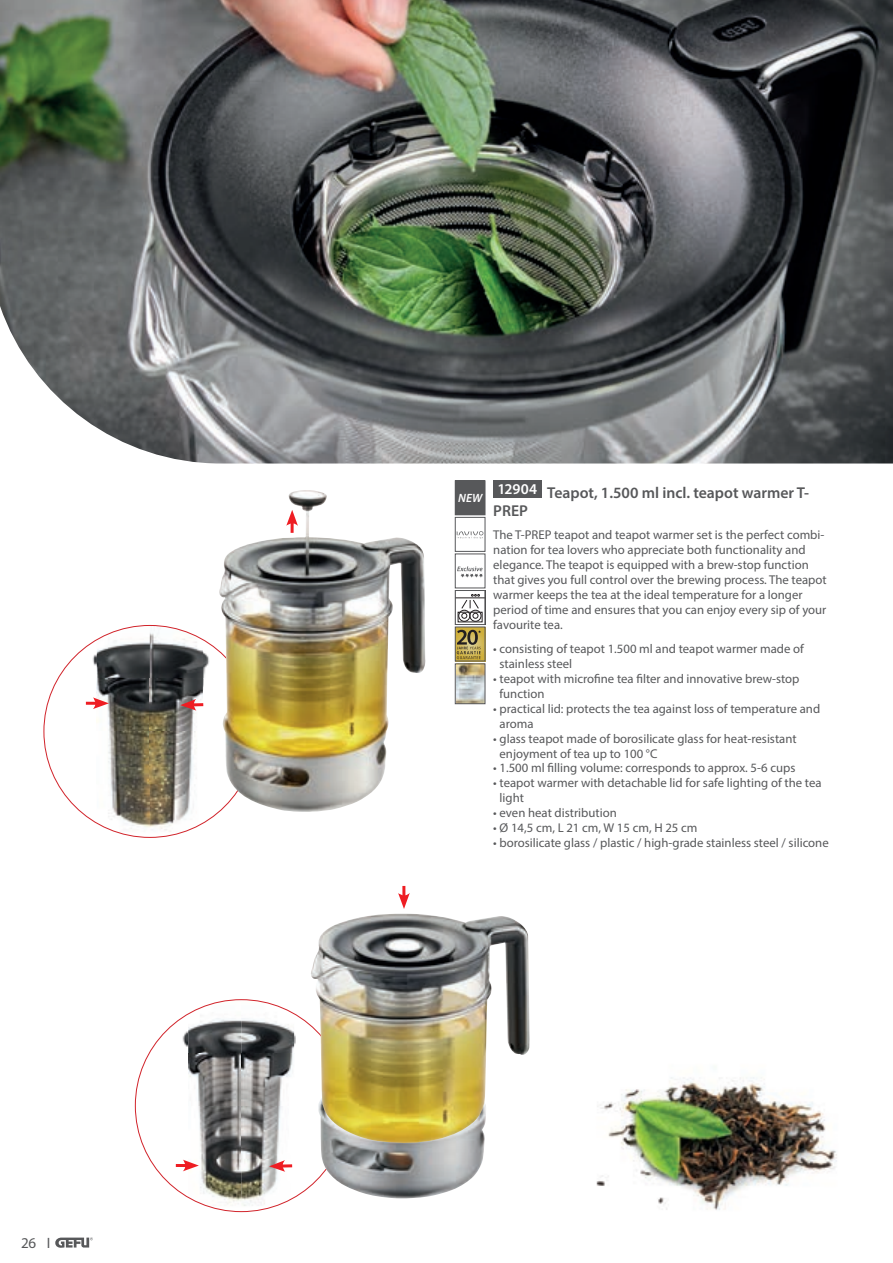
<style>
.page{position:relative;width:893px;height:1263px;background:#fff}
.page>*{position:absolute;margin:0;border:0;box-sizing:border-box;transform-origin:0 0}
.t1{font:600 15.75px/18px "Myriad Pro";color:#57585a}
.t2{font:15px "Myriad Pro";color:#57585a}
.t3{font:12.75px/15px "Myriad Pro";color:#57585a}
.t4{font:italic 600 12px "Myriad Pro";color:#fff}
</style>
<div class="page">
<img style="left:0;top:0;width:893px;height:463px">
<svg style="left:457px;top:629px;width:26px;height:30px"></svg>
<svg style="left:457px;top:630px;width:24px;height:29px"></svg>
<svg style="left:457px;top:531px;width:26px;height:8px"></svg>
<div style="left:455px;top:517px;width:30px;height:35px;border:1px solid #57585a"></div>
<svg style="left:457px;top:566px;width:26px;height:11px"></svg>
<div style="left:455px;top:481px;width:30px;height:34px;background:#57585a"></div>
<div style="left:455px;top:480px;width:30px;height:35px;border:1px solid #57585a"></div>
<svg style="left:457px;top:594px;width:26px;height:29px"></svg>
<div style="left:455px;top:590px;width:30px;height:35px;border:1px solid #57585a"></div>
<img style="left:58px;top:640px;width:39px;height:38px">
<img style="left:97px;top:625px;width:106px;height:53px">
<img style="left:203px;top:640px;width:16px;height:38px">
<img style="left:44px;top:678px;width:160px;height:106px">
<img style="left:58px;top:784px;width:39px;height:39px">
<img style="left:97px;top:784px;width:106px;height:53px">
<img style="left:203px;top:811px;width:17px;height:12px">
<img style="left:149px;top:1014px;width:39px;height:39px">
<img style="left:188px;top:1001px;width:106px;height:52px">
<img style="left:294px;top:1014px;width:17px;height:33px">
<img style="left:137px;top:1053px;width:12px;height:35px">
<img style="left:188px;top:1053px;width:105px;height:53px">
<img style="left:135px;top:1106px;width:147px;height:53px">
<img style="left:150px;top:1159px;width:38px;height:38px">
<img style="left:188px;top:1159px;width:106px;height:52px">
<img style="left:294px;top:1178px;width:24px;height:19px">
<svg style="left:86px;top:697px;width:23px;height:12px"></svg>
<svg style="left:398px;top:886px;width:12px;height:23px"></svg>
<svg style="left:180px;top:699px;width:23px;height:12px"></svg>
<svg style="left:176px;top:1160px;width:23px;height:11px"></svg>
<svg style="left:269px;top:1160px;width:23px;height:12px"></svg>
<img style="left:596px;top:1077px;width:241px;height:133px">
<img style="left:219px;top:490px;width:207px;height:322px">
<img style="left:318px;top:1144px;width:167px;height:54px">
<img style="left:311px;top:913px;width:219px;height:231px">
<img style="left:457px;top:666px;width:26px;height:36px">
<div style="left:455px;top:664px;width:30px;height:40px;border:1px solid #57585a"></div>
<div style="left:493px;top:480px;width:48px;height:17px;background:#57585a"></div>
<svg style="left:55px;top:1237px;width:38px;height:11px"></svg>
<p class="t2" style="left:21px;top:1233px;width:31px">26 I</p>
<p class="t4" style="left:458px;top:491px;width:26px">NEW</p>
<p class="t1" style="left:493px;top:483px;width:317px"><sup>12904</sup> Teapot, 1.500 ml incl. teapot warmer T-<br>PREP</p>
<p class="t3" style="left:493px;top:527px;width:335px">The T-PREP teapot and teapot warmer set is the perfect combi&shy;nation for tea lovers who appreciate both functionality and elegance. The teapot is equipped with a brew-stop function that gives you full control over the brewing process. The teapot warmer keeps the tea at the ideal temperature for a longer period of time and ensures that you can enjoy every sip of your favourite tea.</p>
<p class="t3" style="left:500px;top:640px;width:306px;text-indent:-6px">• consisting of teapot 1.500 ml and teapot warmer made of stainless steel</p>
<p class="t3" style="left:500px;top:670px;width:301px;text-indent:-6px">• teapot with microfine tea filter and innovative brew-stop function</p>
<p class="t3" style="left:500px;top:700px;width:322px;text-indent:-6px">• practical lid: protects the tea against loss of temperature and aroma</p>
<p class="t3" style="left:500px;top:730px;width:299px;text-indent:-6px">• glass teapot made of borosilicate glass for heat-resistant enjoyment of tea up to 100 °C</p>
<p class="t3" style="left:493px;top:760px;width:304px">• 1.500 ml filling volume: corresponds to approx. 5-6 cups</p>
<p class="t3" style="left:500px;top:775px;width:323px;text-indent:-6px">• teapot warmer with detachable lid for safe lighting of the tea light</p>
<p class="t3" style="left:493px;top:805px;width:125px">• even heat distribution</p>
<p class="t3" style="left:493px;top:820px;width:206px">• Ø 14,5 cm, L 21 cm, W 15 cm, H 25 cm</p>
<p class="t3" style="left:493px;top:835px;width:337px">• borosilicate glass / plastic / high-grade stainless steel / silicone</p>
</div>
